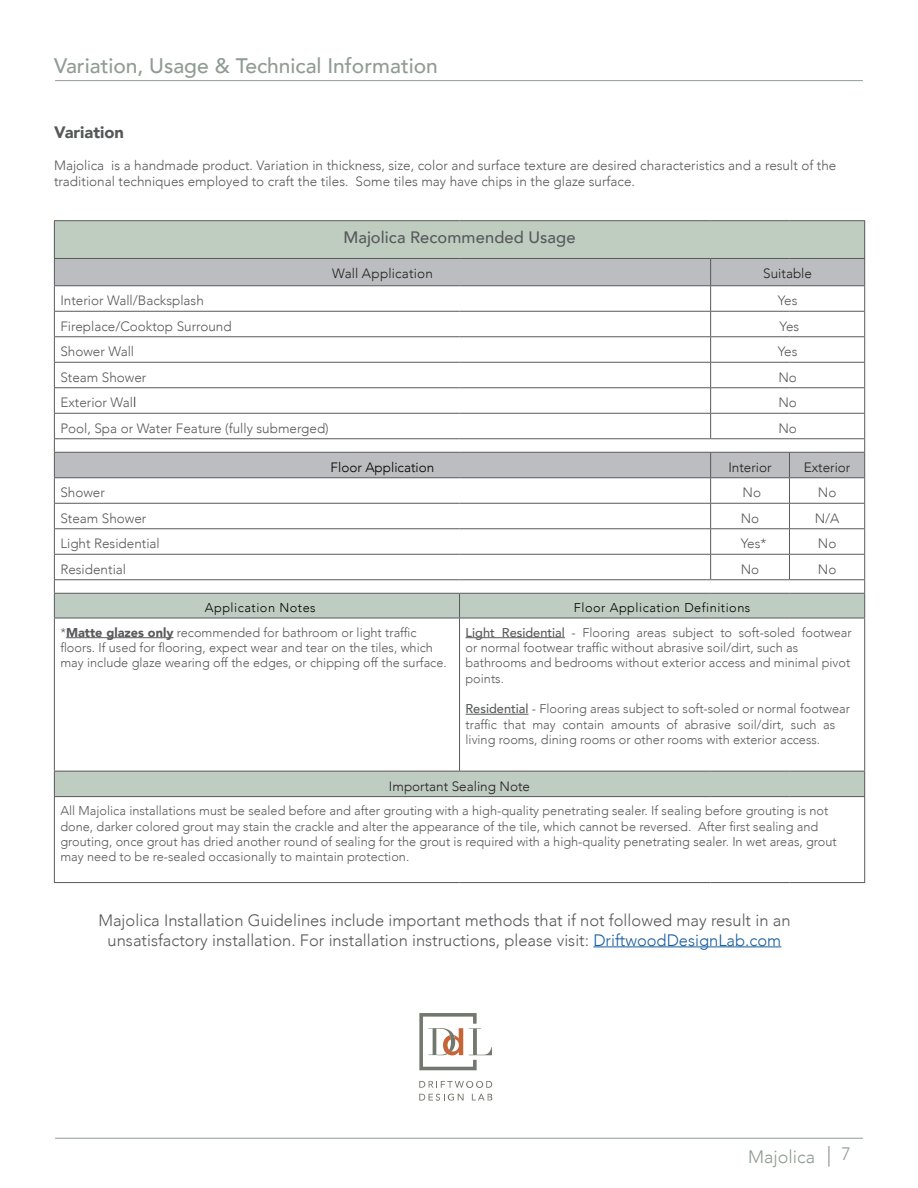
<style>
.page{position:relative;width:918px;height:1188px;background:#fff}
.page>*{position:absolute;margin:0;border:0;box-sizing:border-box;transform-origin:0 0}
.t1{font:500 21px "Avenir";color:#909c93}
.t2{font:300 18px "Avenir";color:#8f9b93}
.t3{font:300 16.5px/19.8px "Avenir";color:#57585a;text-align:center}
.t4{font:500 16.5px "Avenir";letter-spacing:.005em;color:#58595b}
.t5{font:900 16.5px "Avenir";color:#57585a}
.t6{font:300 13.5px/16.2px "Avenir";color:#57585a}
.t7{font:300 13.5px "Avenir";color:#58595b}
.t8{font:300 13.5px "Avenir";color:#231f20}
.t9{font:300 13.5px "Avenir";color:#000}
.t10{font:300 12.75px/15.3px "Avenir";color:#57585a}
.t11{font:300 12.75px/15.3px "Avenir";color:#58595b}
.t12{font:300 12.75px "Avenir";letter-spacing:.04em;color:#040503}
.s1{color:#231f20}
.s2{color:#58595b}
.s3{font-weight:900;color:#58595b}
.s4{font-weight:500}
.s5{color:#175d9e}
</style>
<div class="page">
<svg style="left:829px;top:1146px;width:1px;height:21px"></svg>
<hr style="left:55px;top:1138px;width:808px;height:1px;background:#909c93">
<hr style="left:55px;top:80px;width:808px;height:1px;background:#909c93">
<hr style="left:593px;top:946px;width:188px;height:1px;background:#175d9e">
<div style="left:54px;top:221px;width:811px;height:37px;background:#bfcdc1"></div>
<div style="left:54px;top:771px;width:811px;height:26px;background:#bfccc1"></div>
<hr style="left:54px;top:618px;width:406px;height:1px;background:#58595b">
<hr style="left:54px;top:618px;width:1px;height:153px;background:#58595b">
<hr style="left:460px;top:618px;width:251px;height:1px;background:#58595b">
<hr style="left:459px;top:618px;width:1px;height:153px;background:#58595b">
<hr style="left:711px;top:618px;width:78px;height:1px;background:#58595b">
<hr style="left:789px;top:618px;width:76px;height:1px;background:#58595b">
<hr style="left:864px;top:618px;width:1px;height:153px;background:#58595b">
<hr style="left:54px;top:771px;width:406px;height:1px;background:#58595b">
<svg style="left:54px;top:771px;width:1px;height:25px"></svg>
<hr style="left:460px;top:771px;width:251px;height:1px;background:#58595b">
<hr style="left:711px;top:771px;width:78px;height:1px;background:#58595b">
<hr style="left:789px;top:771px;width:76px;height:1px;background:#58595b">
<svg style="left:864px;top:771px;width:1px;height:25px"></svg>
<hr style="left:54px;top:796px;width:406px;height:1px;background:#58595b">
<hr style="left:54px;top:797px;width:1px;height:85px;background:#58595b">
<hr style="left:460px;top:796px;width:251px;height:1px;background:#58595b">
<hr style="left:711px;top:796px;width:78px;height:1px;background:#58595b">
<hr style="left:789px;top:796px;width:76px;height:1px;background:#58595b">
<hr style="left:864px;top:797px;width:1px;height:85px;background:#58595b">
<hr style="left:54px;top:882px;width:406px;height:1px;background:#58595b">
<hr style="left:460px;top:882px;width:251px;height:1px;background:#58595b">
<hr style="left:711px;top:882px;width:78px;height:1px;background:#58595b">
<hr style="left:789px;top:882px;width:76px;height:1px;background:#58595b">
<hr style="left:54px;top:220px;width:406px;height:1px;background:#58595b">
<hr style="left:54px;top:221px;width:1px;height:37px;background:#58595b">
<hr style="left:460px;top:220px;width:251px;height:1px;background:#58595b">
<hr style="left:711px;top:220px;width:78px;height:1px;background:#58595b">
<hr style="left:789px;top:220px;width:76px;height:1px;background:#58595b">
<hr style="left:864px;top:221px;width:1px;height:37px;background:#58595b">
<svg style="left:54px;top:258px;width:811px;height:360px"></svg>
<hr style="left:54px;top:285px;width:406px;height:1px;background:#58595b">
<hr style="left:460px;top:285px;width:251px;height:1px;background:#58595b">
<hr style="left:711px;top:285px;width:78px;height:1px;background:#58595b">
<hr style="left:789px;top:285px;width:76px;height:1px;background:#58595b">
<hr style="left:66px;top:637px;width:107px;height:1px;background:#58595b">
<hr style="left:466px;top:637px;width:99px;height:1px;background:#58595b">
<hr style="left:466px;top:714px;width:63px;height:1px;background:#58595b">
<svg style="left:419px;top:1081px;width:73px;height:7px"></svg>
<svg style="left:419px;top:1094px;width:45px;height:7px"></svg>
<svg style="left:472px;top:1094px;width:20px;height:6px"></svg>
<svg style="left:419px;top:1013px;width:73px;height:58px"></svg>
<p class="t1" style="left:54px;top:48px;width:385px">Variation, Usage &amp; Technical Information</p>
<p class="t5" style="left:54px;top:118px;width:71px">Variation</p>
<p class="t6" style="left:54px;top:157px;width:784px">Majolica is a handmade product. Variation in thickness, size, color and surface texture are desired characteristics and a result of the traditional techniques employed to craft the tiles. Some tiles may have chips in the glaze surface.</p>
<p class="t4" style="left:343px;top:223px;width:234px">Majolica Recommended Usage</p>
<p class="t8" style="left:332px;top:265px;width:102px">Wall Application</p>
<p class="t8" style="left:763px;top:265px;width:50px">Suitable</p>
<p class="t7" style="left:60px;top:293px;width:145px">Interior Wall/Backsplash</p>
<p class="t7" style="left:778px;top:293px;width:21px">Yes</p>
<p class="t7" style="left:60px;top:318px;width:173px">Fireplace/Cooktop Surround</p>
<p class="t7" style="left:780px;top:318px;width:21px">Yes</p>
<p class="t7" style="left:60px;top:344px;width:75px">Shower Wall</p>
<p class="t7" style="left:778px;top:344px;width:21px">Yes</p>
<p class="t7" style="left:60px;top:369px;width:88px">Steam Shower</p>
<p class="t7" style="left:778px;top:369px;width:20px">No</p>
<p class="t7" style="left:60px;top:395px;width:78px">Exterior Wal<span class="s1">l</span></p>
<p class="t7" style="left:778px;top:395px;width:20px">No</p>
<p class="t6" style="left:60px;top:420px;width:270px">Pool, Spa or Water Feature (fully submerged)</p>
<p class="t7" style="left:778px;top:420px;width:20px">No</p>
<p class="t9" style="left:331px;top:459px;width:105px">Floor Application</p>
<p class="t8" style="left:728px;top:459px;width:45px">Interior</p>
<p class="t8" style="left:804px;top:459px;width:48px">Exterior</p>
<p class="t7" style="left:60px;top:485px;width:46px">Shower</p>
<p class="t7" style="left:743px;top:485px;width:20px">No</p>
<p class="t7" style="left:818px;top:485px;width:20px">No</p>
<p class="t7" style="left:60px;top:510px;width:88px">Steam Shower</p>
<p class="t7" style="left:741px;top:510px;width:20px">No</p>
<p class="t7" style="left:815px;top:510px;width:26px">N/A</p>
<p class="t7" style="left:60px;top:536px;width:101px">Light Residential</p>
<p class="t7" style="left:741px;top:536px;width:27px">Yes*</p>
<p class="t7" style="left:818px;top:536px;width:20px">No</p>
<p class="t7" style="left:60px;top:561px;width:67px">Residential</p>
<p class="t7" style="left:741px;top:561px;width:20px">No</p>
<p class="t7" style="left:818px;top:561px;width:20px">No</p>
<p class="t12" style="left:205px;top:600px;width:112px">Application Notes</p>
<p class="t12" style="left:574px;top:600px;width:178px">Floor Application Definitions</p>
<p class="t10" style="left:60px;top:625px;width:388px"><span class="s2">*</span><span class="s3">Matte glazes only</span> <span class="s2">recommended for bathroom or light traffic floors.</span> If used for flooring, expect wear and tear on the tiles, which may include glaze wearing off the edges, or chipping off the surface.</p>
<p class="t11" style="left:466px;top:625px;width:388px"><span class="s4">Light Residential</span> - Flooring areas subject to soft-soled footwear or normal footwear traffic without abrasive soil/dirt, such as bathrooms and bedrooms without exterior access and minimal pivot points.</p>
<p class="t11" style="left:466px;top:701px;width:386px"><span class="s4">Residential</span> - Flooring areas subject to soft-soled or normal footwear traffic that may contain amounts of abrasive soil/dirt, such as living rooms, dining rooms or other rooms with exterior access.</p>
<p class="t8" style="left:389px;top:778px;width:143px">Important Sealing Note</p>
<p class="t10" style="left:60px;top:803px;width:778px">All Majolica installations must be sealed before and after grouting with a high-quality penetrating sealer. If sealing before grouting is not done, darker colored grout may stain the crackle and alter the appearance of the tile, which cannot be reversed. After first sealing and grouting, once grout has dried another round of sealing for the grout is required with a high-quality penetrating sealer. In wet areas, grout may need to be re-sealed occasionally to maintain protection.</p>
<p class="t3" style="left:98px;top:910px;width:694px">Majolica Installation Guidelines include important methods that if not followed may result in an unsatisfactory installation. For installation instructions, please visit: <span class="s5">DriftwoodDesignLab.com</span></p>
<h2 class="t2" style="left:748px;top:1146px;width:69px">Majolica</h2>
<p class="t2" style="left:841px;top:1143px;width:11px">7</p>
</div>
